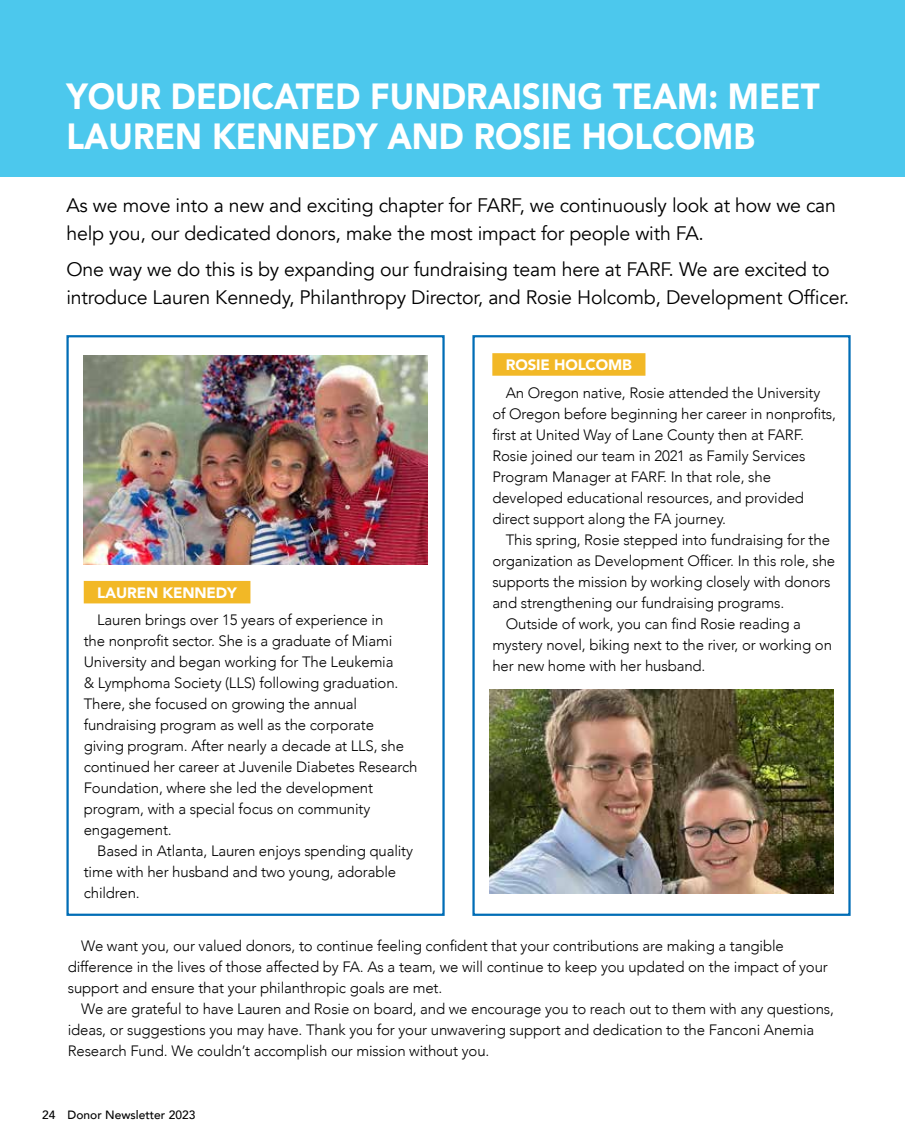
<style>
.page{position:relative;width:905px;height:1148px;background:#fff}
.page>*{position:absolute;margin:0;border:0;box-sizing:border-box;transform-origin:0 0}
.t1{font:900 36.3px/39.6px "Avenir";color:#fff;scale:.91 1}
.t2{font:19.5px/28.5px "Avenir";letter-spacing:-.01em;color:#000}
.t3{font:300 15px/21px "Avenir";letter-spacing:-.01em;color:#000}
.t4{font:900 15px "Avenir";letter-spacing:-.01em;color:#fff}
.t5{font:500 12px "Avenir";color:#000}
</style>
<div class="page">
<div style="left:66px;top:335px;width:378px;height:580px;border:2px solid #006db6"></div>
<img style="left:83px;top:355px;width:345px;height:209px">
<img style="left:489px;top:689px;width:344px;height:205px">
<div style="left:492px;top:353px;width:153px;height:23px;background:#f2b826"></div>
<div style="left:84px;top:581px;width:166px;height:22px;background:#f2b826"></div>
<div style="left:0;top:0;width:904px;height:177px;background:#4cc8ed"></div>
<div style="left:472px;top:335px;width:378px;height:580px;border:2px solid #006db6"></div>
<h1 class="t1" style="left:66px;top:76px;width:829px">YOUR DEDICATED FUNDRAISING TEAM: MEET<br>LAUREN KENNEDY AND ROSIE HOLCOMB</h1>
<h2 class="t2" style="left:66px;top:191px;width:771px">As we move into a new and exciting chapter for FARF, we continuously look at how we can help you, our dedicated donors, make the most impact for people with FA.</h2>
<h2 class="t2" style="left:66px;top:255px;width:784px">One way we do this is by expanding our fundraising team here at FARF. We are excited to introduce Lauren Kennedy, Philanthropy Director, and Rosie Holcomb, Development Officer.</h2>
<p class="t4" style="left:97px;top:579px;width:141px">LAUREN KENNEDY</p>
<p class="t3" style="left:84px;top:609px;width:335px;text-indent:14px">Lauren brings over 15 years of experience in<br>the nonprofit sector. She is a graduate of Miami University and began working for The Leukemia<br>&amp; Lymphoma Society (LLS) following graduation.<br>There, she focused on growing the annual fundraising program as well as the corporate giving program. After nearly a decade at LLS, she continued her career at Juvenile Diabetes Research Foundation, where she led the development program, with a special focus on community engagement.</p>
<p class="t3" style="left:84px;top:840px;width:331px;text-indent:14px">Based in Atlanta, Lauren enjoys spending quality time with her husband and two young, adorable children.</p>
<p class="t4" style="left:506px;top:352px;width:127px">ROSIE HOLCOMB</p>
<p class="t3" style="left:492px;top:382px;width:345px;text-indent:14px">An Oregon native, Rosie attended the University of Oregon before beginning her career in nonprofits, first at United Way of Lane County then at FARF.<br>Rosie joined our team in 2021 as Family Services Program Manager at FARF. In that role, she developed educational resources, and provided direct support along the FA journey.</p>
<p class="t3" style="left:506px;top:529px;width:326px">This spring, Rosie stepped into fundraising for the</p>
<p class="t3" style="left:492px;top:550px;width:344px">organization as Development Officer. In this role, she</p>
<p class="t3" style="left:492px;top:571px;width:339px">supports the mission by working closely with donors</p>
<p class="t3" style="left:492px;top:592px;width:293px">and strengthening our fundraising programs.</p>
<p class="t3" style="left:506px;top:613px;width:296px">Outside of work, you can find Rosie reading a</p>
<p class="t3" style="left:492px;top:634px;width:341px">mystery novel, biking next to the river, or working on</p>
<p class="t3" style="left:492px;top:655px;width:215px">her new home with her husband.</p>
<p class="t3" style="left:68px;top:935px;width:761px;text-indent:14px">We want you, our valued donors, to continue feeling confident that your contributions are making a tangible difference in the lives of those affected by FA. As a team, we will continue to keep you updated on the impact of your support and ensure that your philanthropic goals are met.</p>
<p class="t3" style="left:68px;top:998px;width:767px;text-indent:14px">We are grateful to have Lauren and Rosie on board, and we encourage you to reach out to them with any questions, ideas, or suggestions you may have. Thank you for your unwavering support and dedication to the Fanconi Anemia<br>Research Fund. We couldn’t accomplish our mission without you.</p>
<p class="t5" style="left:42px;top:1104px;width:155px">24 Donor Newsletter 2023</p>
</div>
